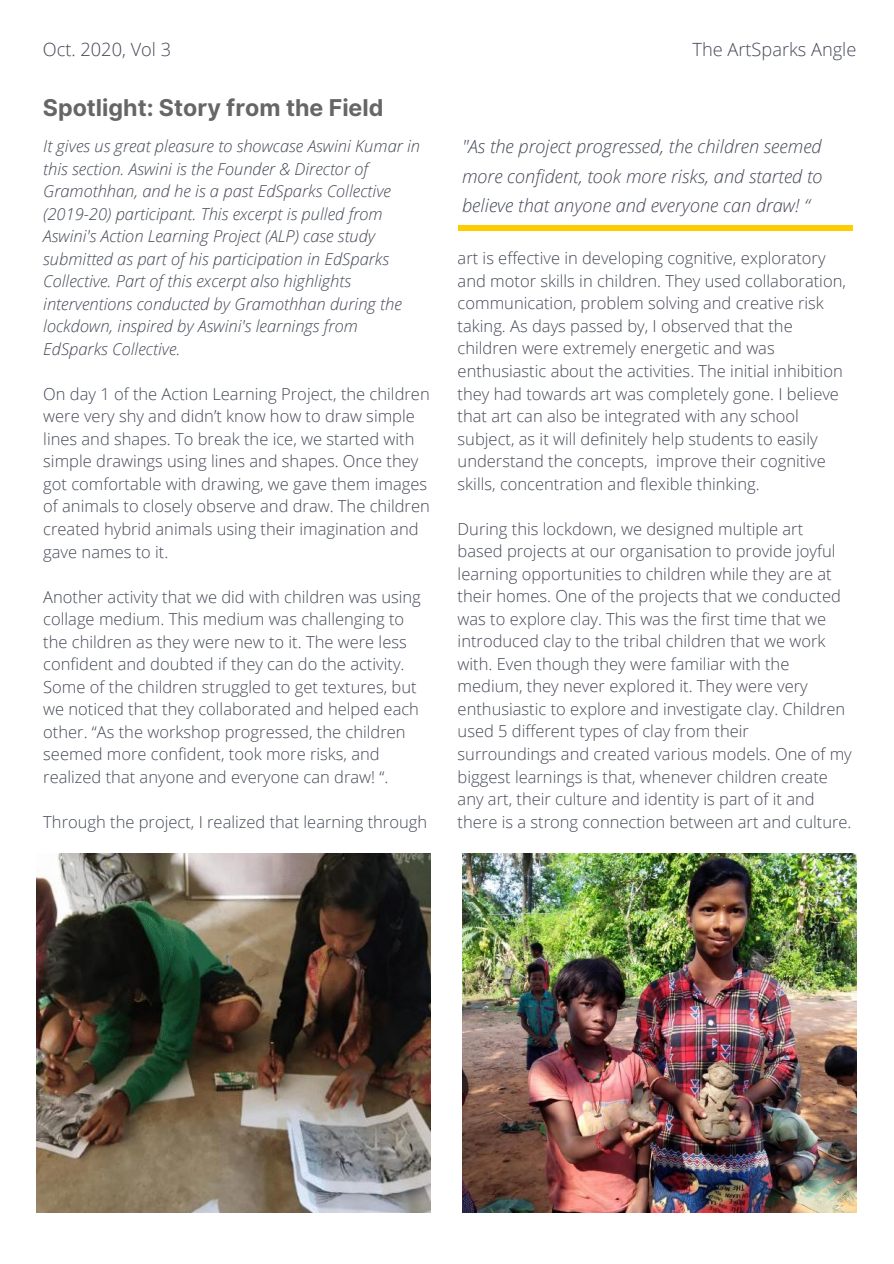
<style>
.page{position:relative;width:894px;height:1264px;background:#fff}
.page>*{position:absolute;margin:0;border:0;box-sizing:border-box;transform-origin:0 0}
.t1{font:700 23.25px "Inter";color:#666}
.t2{font:italic 300 18.15px/29.2px "Open Sans";color:#444956;text-align:justify}
.t3{font:300 18.15px "Open Sans";color:#444956}
.t4{font:300 16.5px/22.5px "Open Sans";color:#444956}
.t5{font:italic 300 16.5px/22.5px "Open Sans";color:#444956}
</style>
<div class="page">
<img style="left:36px;top:853px;width:394px;height:359px">
<hr style="left:457px;top:226px;width:395px;height:4px;background:#fc0">
<img style="left:462px;top:853px;width:394px;height:359px">
<p class="t3" style="left:43px;top:36px;width:130px">Oct. 2020, Vol 3</p>
<p class="t3" style="left:692px;top:36px;width:165px">The ArtSparks Angle</p>
<h1 class="t1" style="left:43px;top:93px;width:342px">Spotlight: Story from the Field</h1>
<p class="t2" style="left:462px;top:132px;width:362px">"As the project progressed, the children seemed more confident, took more risks, and started to believe that anyone and everyone can draw! “</p>
<p class="t5" style="left:43px;top:134px;width:378px">It gives us great pleasure to showcase Aswini Kumar in this section. Aswini is the Founder &amp; Director of Gramothhan, and he is a past EdSparks Collective (2019-20) participant. This excerpt is pulled from Aswini's Action Learning Project (ALP) case study submitted as part of his participation in EdSparks Collective. Part of this excerpt also highlights interventions conducted by Gramothhan during the lockdown, inspired by Aswini's learnings from EdSparks Collective.</p>
<p class="t4" style="left:43px;top:382px;width:388px">On day 1 of the Action Learning Project, the children were very shy and didn’t know how to draw simple lines and shapes. To break the ice, we started with simple drawings using lines and shapes. Once they got comfortable with drawing, we gave them images of animals to closely observe and draw. The children created hybrid animals using their imagination and gave names to it.</p>
<p class="t4" style="left:43px;top:585px;width:379px">Another activity that we did with children was using collage medium. This medium was challenging to the children as they were new to it. The were less confident and doubted if they can do the activity.<br>Some of the children struggled to get textures, but we noticed that they collaborated and helped each other. “As the workshop progressed, the children seemed more confident, took more risks, and realized that anyone and everyone can draw! “.</p>
<p class="t4" style="left:43px;top:810px;width:385px">Through the project, I realized that learning through</p>
<p class="t4" style="left:457px;top:247px;width:390px">art is effective in developing cognitive, exploratory and motor skills in children. They used collaboration, communication, problem solving and creative risk taking. As days passed by, I observed that the children were extremely energetic and was enthusiastic about the activities. The initial inhibition they had towards art was completely gone. I believe that art can also be integrated with any school subject, as it will definitely help students to easily understand the concepts, improve their cognitive skills, concentration and flexible thinking.</p>
<p class="t4" style="left:457px;top:517px;width:395px">During this lockdown, we designed multiple art based projects at our organisation to provide joyful learning opportunities to children while they are at their homes. One of the projects that we conducted was to explore clay. This was the first time that we introduced clay to the tribal children that we work with. Even though they were familiar with the medium, they never explored it. They were very enthusiastic to explore and investigate clay. Children used 5 different types of clay from their surroundings and created various models. One of my biggest learnings is that, whenever children create any art, their culture and identity is part of it and there is a strong connection between art and culture.</p>
</div>
